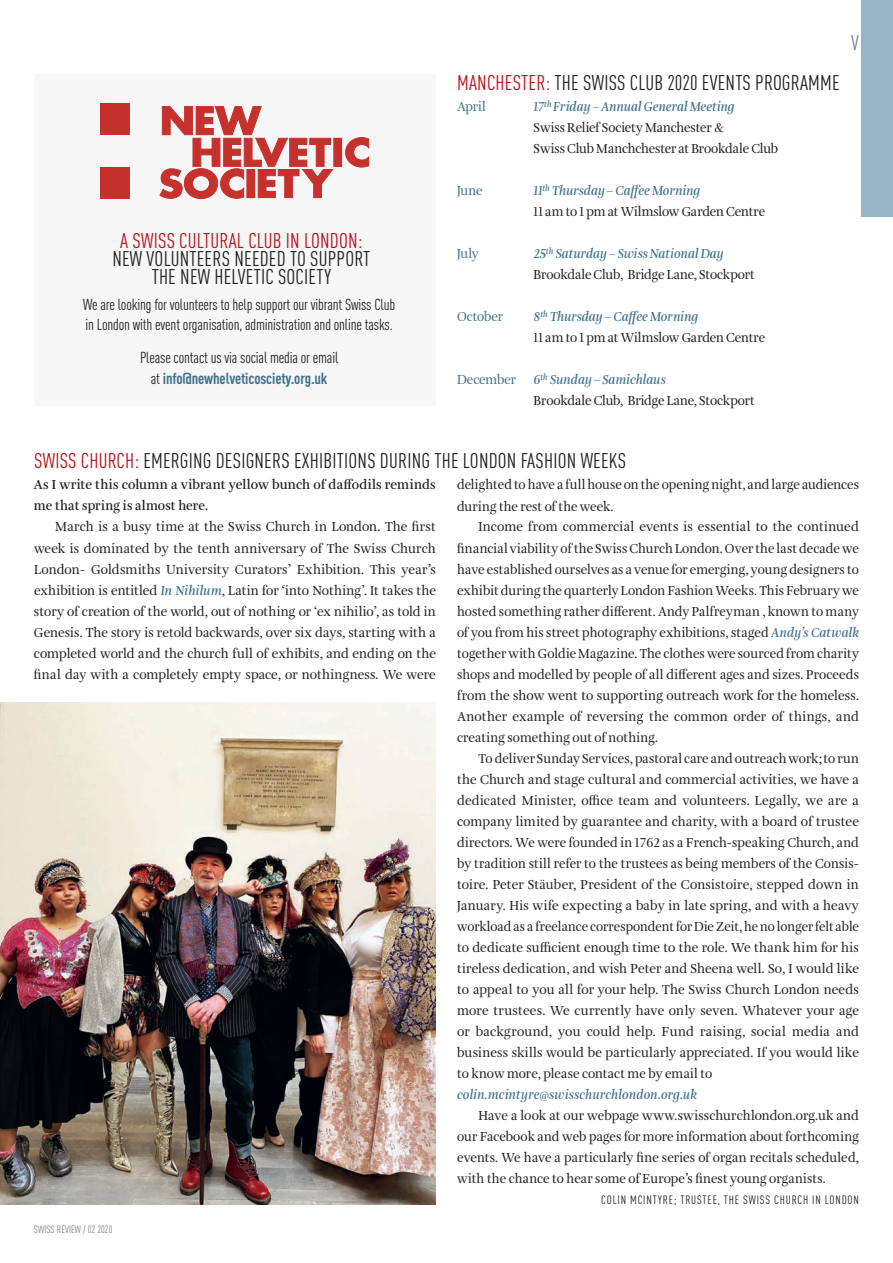
<style>
.page{position:relative;width:893px;height:1263px;background:#fff}
.page>*{position:absolute;margin:0;border:0;box-sizing:border-box;transform-origin:0 0}
.t1{font:condensed 21px/18px "DINOT";letter-spacing:.01em;color:#231f20;text-align:center}
.t2{font:condensed 21px "DINOT";letter-spacing:.01em;color:#bb1018}
.t3{font:condensed 21px "DINOT";color:#808285}
.t4{font:condensed 15.75px/20.2px "DINOT";letter-spacing:-.01em;color:#231f20}
.t5{font:13.5px/21px "Amalia Pro";color:#231f20;scale:.95 1}
.t6{font:13.5px/21px "Amalia Pro";color:#231f20;text-align:justify}
.t7{font:13.5px/21px "Amalia Pro";color:#231f20;text-align:justify;scale:.96 1}
.t8{font:600 13.5px/21px "Amalia Pro";letter-spacing:.01em;color:#231f20;scale:.96 1}
.t9{font:italic 600 13.5px "Amalia Pro";letter-spacing:.01em;color:#41718c;scale:.95 1}
.t10{font:13.5px "Amalia Pro";letter-spacing:-.01em;color:#41718c;scale:.95 1}
.t11{font:condensed 12px "DINOT";letter-spacing:.07em;color:#231f20}
.t12{font:condensed 10.5px "DINOT";color:#808285}
.s1{font-weight:700;color:#41718c}
.s2{color:#bb1018}
.s3{font-weight:600;font-style:italic;color:#41718c}
</style>
<div class="page">
<div style="left:861px;top:0;width:32px;height:216px;background:#99b3c6"></div>
<img style="left:0;top:702px;width:436px;height:503px">
<div style="left:35px;top:74px;width:401px;height:331px;background:#f7f7f8"></div>
<div style="left:100px;top:103px;width:29px;height:31px;background:#c7312d"></div>
<div style="left:100px;top:168px;width:29px;height:31px;background:#c7312d"></div>
<svg style="left:159px;top:106px;width:175px;height:93px"></svg>
<div style="left:334px;top:138px;width:8px;height:28px;background:#c7312d"></div>
<div style="left:333px;top:138px;width:9px;height:29px;border:1px solid #c7312d"></div>
<svg style="left:345px;top:137px;width:24px;height:31px"></svg>
<h1 class="t2" style="left:120px;top:228px;width:244px">A SWISS CULTURAL CLUB IN LONDON:</h1>
<h1 class="t1" style="left:112px;top:249px;width:259px">NEW VOLUNTEERS NEEDED TO SUPPORT<br>THE NEW HELVETIC SOCIETY</h1>
<p class="t4" style="left:83px;top:294px;width:313px">We are looking for volunteers to help support our vibrant Swiss Club in London with event organisation, administration and online tasks.</p>
<p class="t4" style="left:140px;top:347px;width:200px;text-align:center">Please contact us via social media or email at <span class="s1">info@newhelveticosciety.org.uk</span></p>
<h1 class="t1" style="left:457px;top:74px;width:384px"><span class="s2">MANCHESTER:</span> THE SWISS CLUB 2020 EVENTS PROGRAMME</h1>
<p class="t10" style="left:457px;top:99px;width:32px">April</p>
<p class="t5" style="left:534px;top:97px;width:259px"><span class="s3">17</span><sup>th</sup> <span class="s3">Friday – Annual General Meeting<br></span>Swiss Relief Society Manchester &amp;<br>Swiss Club Manchchester at Brookdale Club</p>
<p class="t10" style="left:457px;top:183px;width:28px">June</p>
<p class="t5" style="left:534px;top:181px;width:245px"><span class="s3">11</span><sup>th</sup> <span class="s3">Thursday – Caffee Morning<br></span>11 am to 1 pm at Wilmslow Garden Centre</p>
<p class="t10" style="left:457px;top:246px;width:24px">July</p>
<p class="t5" style="left:534px;top:244px;width:234px"><span class="s3">25</span><sup>th</sup> <span class="s3">Saturday – Swiss National Day<br></span>Brookdale Club, Bridge Lane, Stockport</p>
<p class="t10" style="left:457px;top:309px;width:50px">October</p>
<p class="t5" style="left:534px;top:307px;width:245px"><span class="s3">8</span><sup>th</sup> <span class="s3">Thursday – Caffee Morning<br></span>11 am to 1 pm at Wilmslow Garden Centre</p>
<p class="t10" style="left:457px;top:372px;width:63px">December</p>
<p class="t5" style="left:534px;top:370px;width:234px"><span class="s3">6</span><sup>th</sup> <span class="s3">Sunday – Samichlaus<br></span>Brookdale Club, Bridge Lane, Stockport</p>
<h1 class="t3" style="left:851px;top:30px;width:9px">V</h1>
<h1 class="t1" style="left:34px;top:452px;width:593px"><span class="s2">SWISS CHURCH:</span> EMERGING DESIGNERS EXHIBITIONS DURING THE LONDON FASHION WEEKS</h1>
<p class="t5" style="left:457px;top:475px;width:424px">delighted to have a full house on the opening night, and large audiences during the rest of the week.</p>
<p class="t6" style="left:457px;top:517px;width:403px;text-indent:21px">Income from commercial events is essential to the continued financial viability of the Swiss Church London. Over the last decade we have established ourselves as a venue for emerging, young designers to exhibit during the quarterly London Fashion Weeks. This February we hosted something rather different. Andy Palfreyman , known to many of you from his street photography exhibitions, staged <span class="s3">Andy’s Catwalk </span>together with Goldie Magazine. The clothes were sourced from charity shops and modelled by people of all different ages and sizes. Proceeds from the show went to supporting outreach work for the homeless.<br>Another example of reversing the common order of things, and creating something out of nothing.</p>
<p class="t5" style="left:457px;top:748px;width:425px;text-align:justify;text-indent:21px">To deliver Sunday Services, pastoral care and outreach work; to run the Church and stage cultural and commercial activities, we have a dedicated Minister, office team and volunteers. Legally, we are a company limited by guarantee and charity, with a board of trustee directors. We were founded in 1762 as a French-speaking Church, and by tradition still refer to the trustees as being members of the Consis&shy;toire. Peter Stäuber, President of the Consistoire, stepped down in January. His wife expecting a baby in late spring, and with a heavy workload as a freelance correspondent for Die Zeit, he no longer felt able to dedicate sufficient enough time to the role. We thank him for his tireless dedication, and wish Peter and Sheena well. So, I would like to appeal to you all for your help. The Swiss Church London needs more trustees. We currently have only seven. Whatever your age or background, you could help. Fund raising, social media and business skills would be particularly appreciated. If you would like to know more, please contact me by email to</p>
<p class="t9" style="left:457px;top:1085px;width:254px">colin.mcintyre@swisschurchlondon.org.uk</p>
<p class="t7" style="left:457px;top:1105px;width:420px;text-indent:21px">Have a look at our webpage www.swisschurchlondon.org.uk and our Facebook and web pages for more information about forthcoming events. We have a particularly fine series of organ recitals scheduled, with the chance to hear some of Europe’s finest young organists.</p>
<p class="t11" style="left:601px;top:1192px;width:259px">COLIN MCINTYRE; TRUSTEE, THE SWISS CHURCH IN LONDON</p>
<p class="t8" style="left:34px;top:475px;width:420px">As I write this column a vibrant yellow bunch of daffodils reminds me that spring is almost here.</p>
<p class="t6" style="left:34px;top:517px;width:403px;text-indent:21px">March is a busy time at the Swiss Church in London. The first week is dominated by the tenth anniversary of The Swiss Church London- Goldsmiths University Curators’ Exhibition. This year’s exhibition is entitled <span class="s3">In Nihilum</span>, Latin for ‘into Nothing’. It takes the story of creation of the world, out of nothing or ‘ex nihilio’, as told in Genesis. The story is retold backwards, over six days, starting with a completed world and the church full of exhibits, and ending on the final day with a completely empty space, or nothingness. We were</p>
<p class="t12" style="left:34px;top:1223px;width:80px">SWISS REVIEW / 02 2020</p>
</div>
